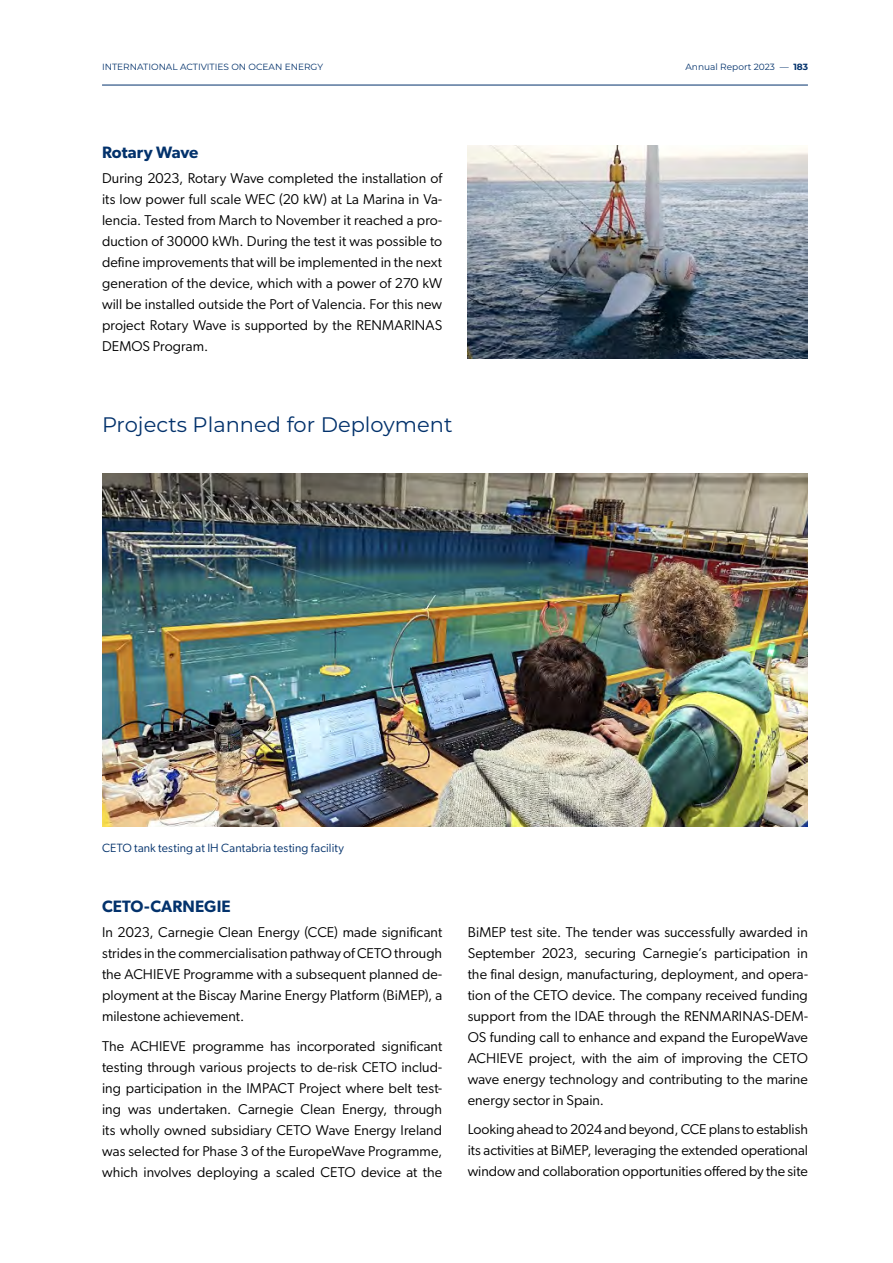
<style>
.page{position:relative;width:893px;height:1263px;background:#fff}
.page>*{position:absolute;margin:0;border:0;box-sizing:border-box;transform-origin:0 0}
.t1{font:21px "Montserrat";color:#03326c}
.t2{font:600 16.5px "Gibson";letter-spacing:.005em;color:#03326c}
.t3{font:14.25px/21px "Gibson";letter-spacing:.005em;color:#000;text-align:justify}
.t4{font:12px "Gibson";letter-spacing:.015em;color:#03326c}
.t5{font:9px "Montserrat";color:#03326c}
.s1{font-weight:700}
</style>
<div class="page">
<hr style="left:102px;top:85px;width:706px;height:1px;background:#03326c">
<img style="left:102px;top:473px;width:706px;height:354px">
<img style="left:468px;top:145px;width:340px;height:213px">
<p class="t5" style="left:102px;top:61px;width:223px">INTERNATIONAL ACTIVITIES ON OCEAN ENERGY</p>
<p class="t5" style="left:685px;top:61px;width:124px">Annual Report 2023 — <span class="s1">183</span></p>
<p class="t2" style="left:102px;top:142px;width:98px">Rotary Wave</p>
<p class="t3" style="left:102px;top:167px;width:342px">During 2023, Rotary Wave completed the installation of its low power full scale WEC (20 kW) at La Marina in Va&shy;lencia. Tested from March to November it reached a pro&shy;duction of 30000 kWh. During the test it was possible to define improvements that will be implemented in the next generation of the device, which with a power of 270 kW will be installed outside the Port of Valencia. For this new project Rotary Wave is supported by the RENMARINAS DEMOS Program.</p>
<h1 class="t1" style="left:102px;top:410px;width:352px">Projects Planned for Deployment</h1>
<p class="t4" style="left:102px;top:840px;width:243px">CETO tank testing at IH Cantabria testing facility</p>
<p class="t2" style="left:102px;top:896px;width:130px">CETO-CARNEGIE</p>
<p class="t3" style="left:102px;top:921px;width:342px">In 2023, Carnegie Clean Energy (CCE) made significant strides in the commercialisation pathway of CETO through the ACHIEVE Programme with a subsequent planned de&shy;ployment at the Biscay Marine Energy Platform (BiMEP), a milestone achievement.</p>
<p class="t3" style="left:102px;top:1035px;width:342px">The ACHIEVE programme has incorporated significant testing through various projects to de-risk CETO includ&shy;ing participation in the IMPACT Project where belt test&shy;ing was undertaken. Carnegie Clean Energy, through its wholly owned subsidiary CETO Wave Energy Ireland was selected for Phase 3 of the EuropeWave Programme, which involves deploying a scaled CETO device at the</p>
<p class="t3" style="left:468px;top:921px;width:342px">BiMEP test site. The tender was successfully awarded in September 2023, securing Carnegie’s participation in the final design, manufacturing, deployment, and opera&shy;tion of the CETO device. The company received funding support from the IDAE through the RENMARINAS-DEM-OS funding call to enhance and expand the EuropeWave ACHIEVE project, with the aim of improving the CETO wave energy technology and contributing to the marine energy sector in Spain.</p>
<p class="t3" style="left:468px;top:1118px;width:342px">Looking ahead to 2024 and beyond, CCE plans to establish its activities at BiMEP, leveraging the extended operational window and collaboration opportunities offered by the site</p>
</div>
